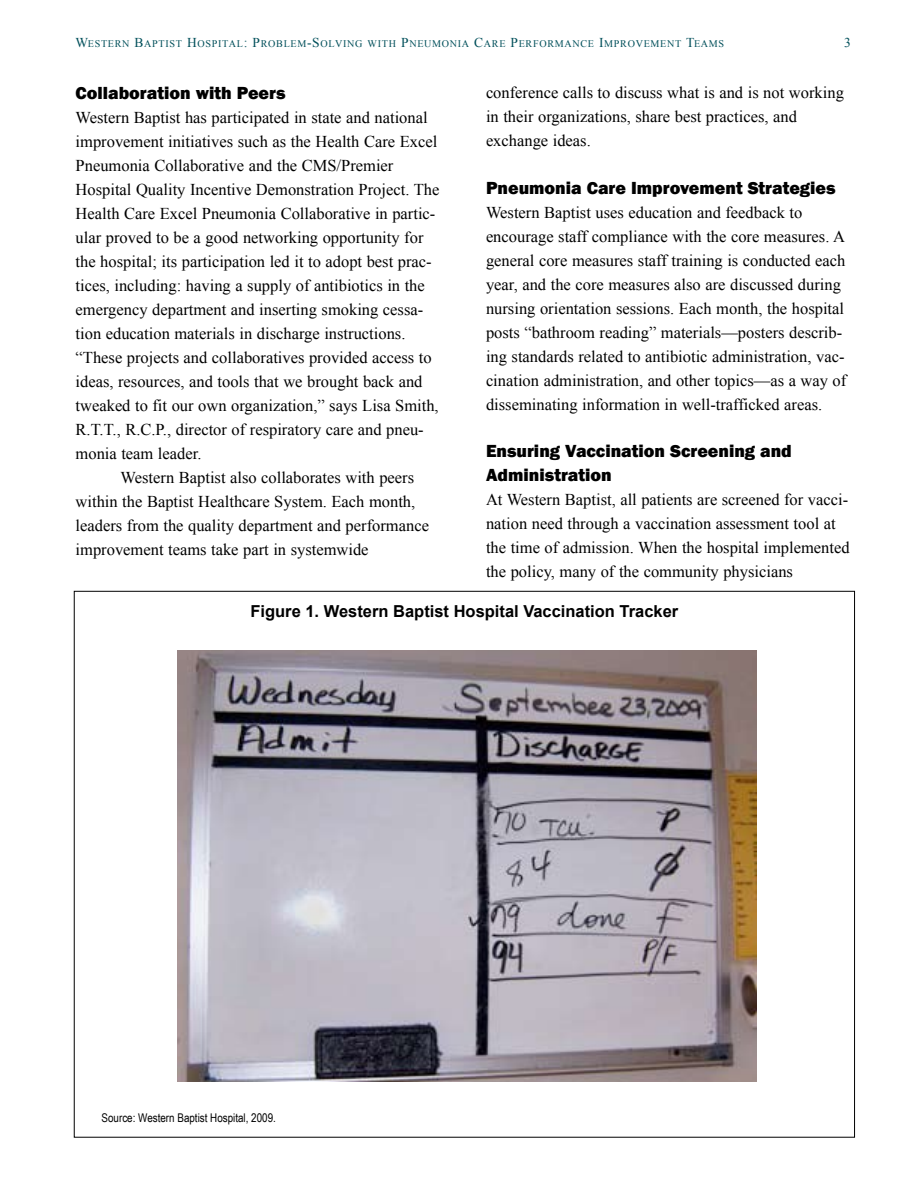
<style>
.page{position:relative;width:918px;height:1188px;background:#fff}
.page>*{position:absolute;margin:0;border:0;box-sizing:border-box;transform-origin:0 0}
.Head_B_-_Franklin{font:800 18px/24px "Franklin Gothic";color:#000}
.BT_-_Times_IB{font:16.5px/24px "Times New Roman";color:#000}
.BT_2_-_Times_IB{font:16.5px/24px "Times New Roman";color:#000}
.Table_Head{font:700 16.5px "Arial";color:#000}
.t1{font:13.5px "Times New Roman";color:#004f5a}
.Table_source_-_Aria{font:12px "Arial Narrow";color:#000}
.t2{font:10.2px "Times New Roman";letter-spacing:.065em;color:#004f5a}
.s1{font-size:13.5px}
</style>
<div class="page">
<img style="left:178px;top:651px;width:578px;height:431px">
<p class="t2" style="left:76px;top:37px;width:650px"><span class="s1">W</span>ESTERN <span class="s1">B</span>APTIST <span class="s1">H</span>OSPITAL <span class="s1">: P</span>ROBLEM<span class="s1">-S</span> OLVING WITH <span class="s1">P</span>NEUMONIA <span class="s1">C</span>ARE <span class="s1">P</span>ERFORMANCE <span class="s1">I</span>MPROVEMENT <span class="s1">T</span>EAMS</p>
<p class="t1" style="left:844px;top:34px;width:8px">3</p>
<p class="Head_B_-_Franklin" style="left:76px;top:81px;width:211px">Collaboration with Peers</p>
<p class="BT_-_Times_IB" style="left:76px;top:105px;width:365px">Western Baptist has participated in state and national improvement initiatives such as the Health Care Excel Pneumonia Collaborative and the CMS/Premier Hospital Quality Incentive Demonstration Project. The Health Care Excel Pneumonia Collaborative in partic&shy;ular proved to be a good networking opportunity for the hospital; its participation led it to adopt best prac&shy;tices, including: having a supply of antibiotics in the emergency department and inserting smoking cessa&shy;tion education materials in discharge instructions. “These projects and collaboratives provided access to ideas, resources, and tools that we brought back and tweaked to fit our own organization,” says Lisa Smith, R.T.T., R.C.P., director of respiratory care and pneu&shy;monia team leader.</p>
<p class="BT_2_-_Times_IB" style="left:76px;top:465px;width:355px;text-indent:45px">Western Baptist also collaborates with peers within the Baptist Healthcare System. Each month, leaders from the quality department and performance improvement teams take part in systemwide</p>
<p class="BT_2_-_Times_IB" style="left:486px;top:80px;width:359px">conference calls to discuss what is and is not working in their organizations, share best practices, and exchange ideas.</p>
<p class="Head_B_-_Franklin" style="left:486px;top:176px;width:351px">Pneumonia Care Improvement Strategies</p>
<p class="BT_-_Times_IB" style="left:486px;top:200px;width:362px">Western Baptist uses education and feedback to encourage staff compliance with the core measures. A general core measures staff training is conducted each year, and the core measures also are discussed during nursing orientation sessions. Each month, the hospital posts “bathroom reading” materials—posters describ&shy;ing standards related to antibiotic administration, vac&shy;cination administration, and other topics—as a way of disseminating information in well-trafficked areas.</p>
<p class="Head_B_-_Franklin" style="left:486px;top:439px;width:307px">Ensuring Vaccination Screening and<br>Administration</p>
<p class="BT_-_Times_IB" style="left:486px;top:488px;width:365px">At Western Baptist, all patients are screened for vacci&shy;nation need through a vaccination assessment tool at the time of admission. When the hospital implemented the policy, many of the community physicians</p>
<p class="Table_Head" style="left:250px;top:601px;width:429px">Figure 1. Western Baptist Hospital Vaccination Tracker</p>
<p class="Table_source_-_Aria" style="left:102px;top:1109px;width:176px">Source: Western Baptist Hospital, 2009.</p>
</div>
